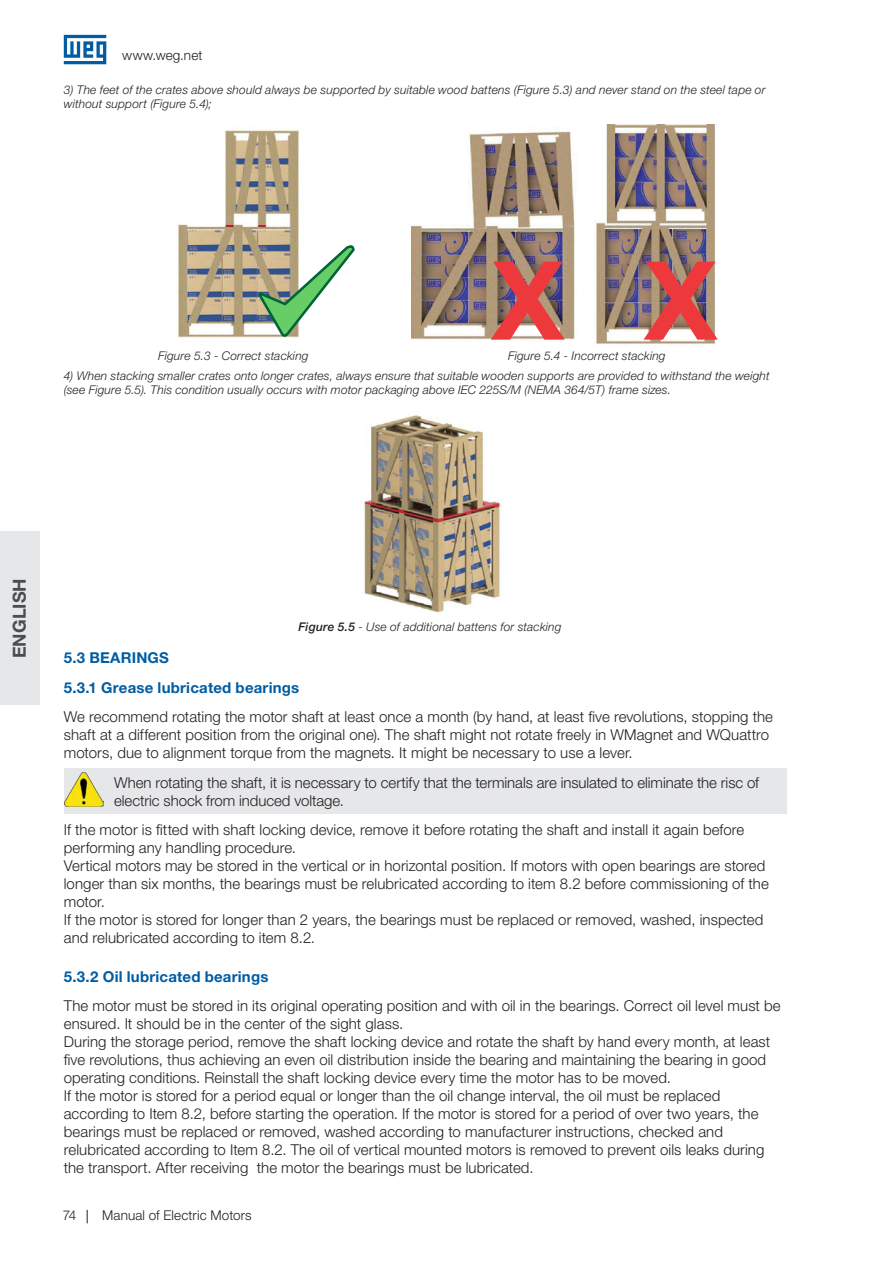
<style>
.page{position:relative;width:893px;height:1263px;background:#fff}
.page>*{position:absolute;margin:0;border:0;box-sizing:border-box;transform-origin:0 0}
.t1{font:700 109.2px "Helvetica Neue LT Pro";color:#ee393c}
.t2{font:700 18px "Helvetica Neue LT Pro";letter-spacing:.005em;color:#4b4c4d}
.t3{font:300 15px/18px "Helvetica Neue LT Pro";letter-spacing:.005em;color:#231f20}
.SUBTITULO_MENOR{font:700 15px "Helvetica Neue LT Pro";letter-spacing:.015em;color:#015ca3}
.SUBTITULO_MAIOR{font:700 15px "Helvetica Neue LT Pro";letter-spacing:.015em;color:#015ca3}
.t4{font:300 13.5px "Helvetica Neue LT Pro";letter-spacing:.01em;color:#231f20}
.t5{font:italic 300 12px/14.4px "Helvetica Neue LT Pro";letter-spacing:.015em;color:#231f20}
.s1{font-weight:500}
</style>
<div class="page">
<svg style="left:87px;top:1210px;width:1px;height:13px"></svg>
<div style="left:0;top:531px;width:39px;height:174px;background:#e6e7e9"></div>
<svg style="left:64px;top:35px;width:42px;height:29px"></svg>
<img style="left:178px;top:130px;width:121px;height:208px">
<svg style="left:257px;top:244px;width:98px;height:94px"></svg>
<img style="left:412px;top:131px;width:163px;height:209px">
<img style="left:596px;top:124px;width:120px;height:220px">
<img style="left:363px;top:415px;width:138px;height:198px">
<div style="left:64px;top:769px;width:723px;height:45px;background:#e6e7e9"></div>
<img style="left:64px;top:772px;width:39px;height:34px">
<p class="t4" style="left:122px;top:47px;width:82px">www.weg.net</p>
<p class="t5" style="left:64px;top:82px;width:703px">3) The feet of the crates above should always be supported by suitable wood battens (Figure 5.3) and never stand on the steel tape or without support (Figure 5.4);</p>
<p class="t5" style="left:158px;top:348px;width:152px">Figure 5.3 - Correct stacking</p>
<p class="t1" style="left:491px;top:232px;width:74px">X</p>
<p class="t5" style="left:508px;top:348px;width:159px">Figure 5.4 - Incorrect stacking</p>
<p class="t1" style="left:644px;top:232px;width:74px">X</p>
<p class="t5" style="left:64px;top:368px;width:707px">4) When stacking smaller crates onto longer crates, always ensure that suitable wooden supports are provided to withstand the weight (see Figure 5.5). This condition usually occurs with motor packaging above IEC 225S/M (NEMA 364/5T) frame sizes.</p>
<p class="t2" style="left:8px;top:658px;width:82px;rotate:-90deg">ENGLISH</p>
<p class="t5" style="left:298px;top:620px;width:265px"><span class="s1">Figure 5.5</span> - Use of additional battens for stacking</p>
<p class="SUBTITULO_MAIOR" style="left:64px;top:648px;width:107px">5.3 BEARINGS</p>
<p class="SUBTITULO_MENOR" style="left:64px;top:678px;width:237px">5.3.1 Grease lubricated bearings</p>
<p class="t3" style="left:64px;top:707px;width:711px">We recommend rotating the motor shaft at least once a month (by hand, at least five revolutions, stopping the shaft at a different position from the original one). The shaft might not rotate freely in WMagnet and WQuattro motors, due to alignment torque from the magnets. It might be necessary to use a lever.</p>
<p class="t3" style="left:114px;top:773px;width:646px">When rotating the shaft, it is necessary to certify that the terminals are insulated to eliminate the risc of electric shock from induced voltage.</p>
<p class="t3" style="left:64px;top:820px;width:682px">If the motor is fitted with shaft locking device, remove it before rotating the shaft and install it again before performing any handling procedure.</p>
<p class="t3" style="left:64px;top:856px;width:706px">Vertical motors may be stored in the vertical or in horizontal position. If motors with open bearings are stored longer than six months, the bearings must be relubricated according to item 8.2 before commissioning of the motor.</p>
<p class="t3" style="left:64px;top:910px;width:701px">If the motor is stored for longer than 2 years, the bearings must be replaced or removed, washed, inspected and relubricated according to item 8.2.</p>
<p class="SUBTITULO_MENOR" style="left:64px;top:967px;width:206px">5.3.2 Oil lubricated bearings</p>
<p class="t3" style="left:64px;top:996px;width:718px">The motor must be stored in its original operating position and with oil in the bearings. Correct oil level must be ensured. It should be in the center of the sight glass.</p>
<p class="t3" style="left:64px;top:1032px;width:708px">During the storage period, remove the shaft locking device and rotate the shaft by hand every month, at least five revolutions, thus achieving an even oil distribution inside the bearing and maintaining the bearing in good operating conditions. Reinstall the shaft locking device every time the motor has to be moved.</p>
<p class="t3" style="left:64px;top:1086px;width:702px">If the motor is stored for a period equal or longer than the oil change interval, the oil must be replaced according to Item 8.2, before starting the operation. If the motor is stored for a period of over two years, the bearings must be replaced or removed, washed according to manufacturer instructions, checked and relubricated according to Item 8.2. The oil of vertical mounted motors is removed to prevent oils leaks during the transport. After receiving the motor the bearings must be lubricated.</p>
<p class="t4" style="left:63px;top:1207px;width:15px">74</p>
<p class="t4" style="left:102px;top:1207px;width:151px">Manual of Electric Motors</p>
</div>
